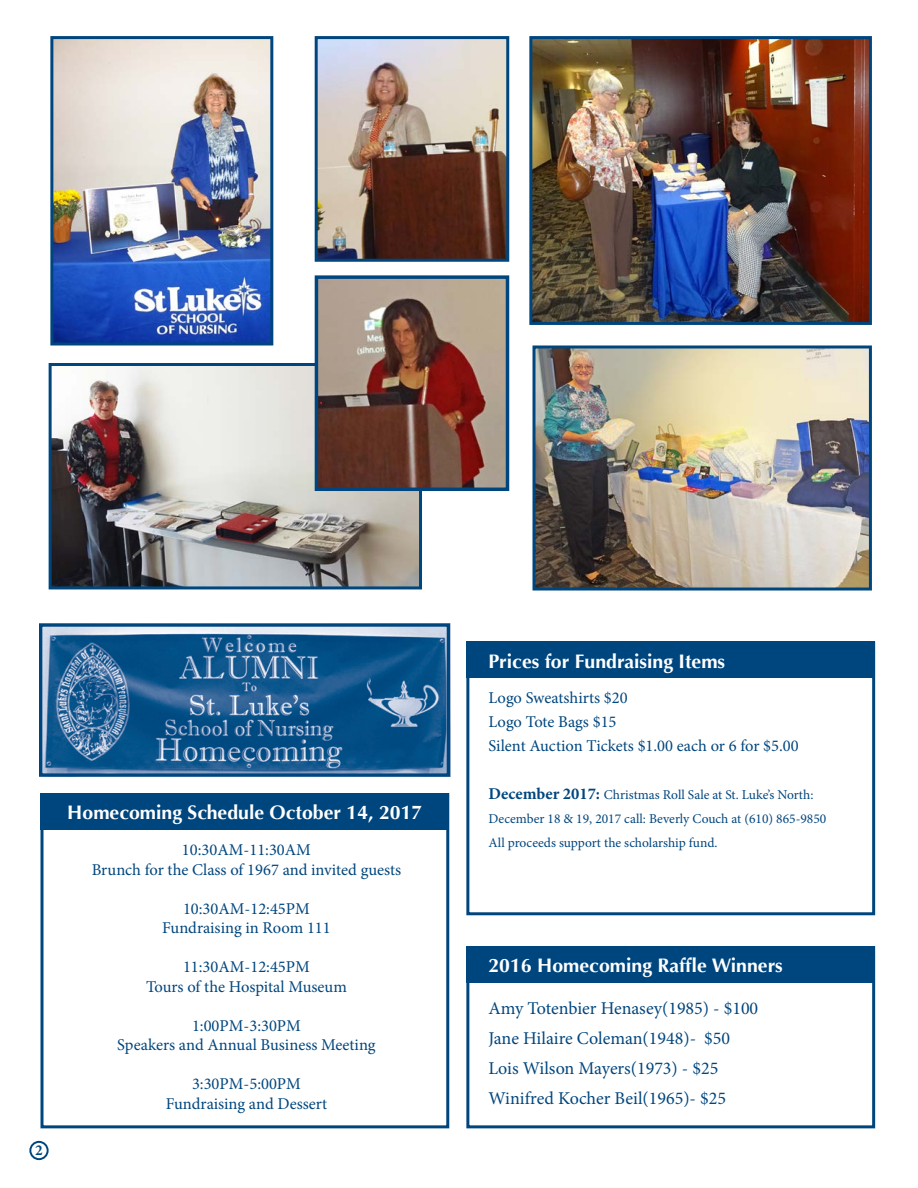
<style>
.page{position:relative;width:918px;height:1188px;background:#fff}
.page>*{position:absolute;margin:0;border:0;box-sizing:border-box;transform-origin:0 0}
.t1{font:700 19.5px "Optima";color:#fff}
.t2{font:18px "Minion Pro";color:#00467e}
.t3{font:16.5px "Minion Pro";color:#00467e}
.t4{font:700 15.15px "Minion Pro";color:#00467e}
.t5{font:13.5px/24px "Minion Pro";color:#00467e}
.s1{font-weight:700;font-size:16.5px}
</style>
<div class="page">
<div style="left:40px;top:793px;width:409px;height:335px;border:3px solid #00467e"></div>
<div style="left:40px;top:793px;width:409px;height:36px;background:#00467e"></div>
<div style="left:29px;top:1141px;width:20px;height:19px;border:2px solid #00467e;border-radius:50%"></div>
<div style="left:466px;top:641px;width:409px;height:274px;border:3px solid #00467e"></div>
<div style="left:466px;top:641px;width:409px;height:37px;background:#00467e"></div>
<div style="left:466px;top:946px;width:409px;height:182px;border:3px solid #00467e"></div>
<div style="left:466px;top:946px;width:409px;height:36px;background:#00467e"></div>
<img style="left:43px;top:627px;width:403px;height:146px">
<div style="left:39px;top:623px;width:411px;height:154px;border:3px solid #00467e"></div>
<img style="left:537px;top:349px;width:331px;height:238px">
<div style="left:533px;top:345px;width:339px;height:246px;border:3px solid #00467e"></div>
<img style="left:53px;top:367px;width:365px;height:218px">
<div style="left:49px;top:363px;width:373px;height:226px;border:3px solid #00467e"></div>
<img style="left:319px;top:40px;width:186px;height:218px">
<div style="left:315px;top:36px;width:194px;height:226px;border:3px solid #00467e"></div>
<img style="left:533px;top:40px;width:335px;height:281px">
<div style="left:529px;top:36px;width:343px;height:289px;border:3px solid #00467e"></div>
<img style="left:319px;top:279px;width:186px;height:208px">
<div style="left:315px;top:275px;width:194px;height:216px;border:3px solid #00467e"></div>
<img style="left:54px;top:40px;width:215px;height:301px">
<div style="left:50px;top:36px;width:223px;height:309px;border:3px solid #00467e"></div>
<p class="t4" style="left:35px;top:1140px;width:9px">2</p>
<p class="t1" style="left:67px;top:802px;width:357px">Homecoming Schedule October 14, 2017</p>
<p class="t3" style="left:182px;top:839px;width:130px">10:30AM-11:30AM</p>
<p class="t3" style="left:92px;top:858px;width:311px">Brunch for the Class of 1967 and invited guests</p>
<p class="t3" style="left:183px;top:897px;width:128px">10:30AM-12:45PM</p>
<p class="t3" style="left:162px;top:917px;width:170px">Fundraising in Room 111</p>
<p class="t3" style="left:183px;top:956px;width:128px">11:30AM-12:45PM</p>
<p class="t3" style="left:146px;top:975px;width:202px">Tours of the Hospital Museum</p>
<p class="t3" style="left:192px;top:1014px;width:110px">1:00PM-3:30PM</p>
<p class="t3" style="left:117px;top:1034px;width:260px">Speakers and Annual Business Meeting</p>
<p class="t3" style="left:192px;top:1073px;width:110px">3:30PM-5:00PM</p>
<p class="t3" style="left:166px;top:1092px;width:163px">Fundraising and Dessert</p>
<p class="t1" style="left:488px;top:650px;width:238px">Prices for Fundraising Items</p>
<p class="t3" style="left:489px;top:687px;width:141px">Logo Sweatshirts $20</p>
<p class="t3" style="left:489px;top:711px;width:129px">Logo Tote Bags $15</p>
<p class="t3" style="left:489px;top:735px;width:312px">Silent Auction Tickets $1.00 each or 6 for $5.00</p>
<p class="t5" style="left:489px;top:783px;width:339px"><span class="s1">December 2017:</span> Christmas Roll Sale at St. Luke’s North:<br>December 18 &amp; 19, 2017 call: Beverly Couch at (610) 865-9850</p>
<p class="t5" style="left:489px;top:831px;width:230px">All proceeds support the scholarship fund.</p>
<p class="t1" style="left:488px;top:955px;width:296px">2016 Homecoming Raffle Winners</p>
<p class="t2" style="left:488px;top:996px;width:271px">Amy Totenbier Henasey(1985) - $100</p>
<p class="t2" style="left:488px;top:1026px;width:243px">Jane Hilaire Coleman(1948)- $50</p>
<p class="t2" style="left:488px;top:1056px;width:231px">Lois Wilson Mayers(1973) - $25</p>
<p class="t2" style="left:488px;top:1086px;width:239px">Winifred Kocher Beil(1965)- $25</p>
</div>
